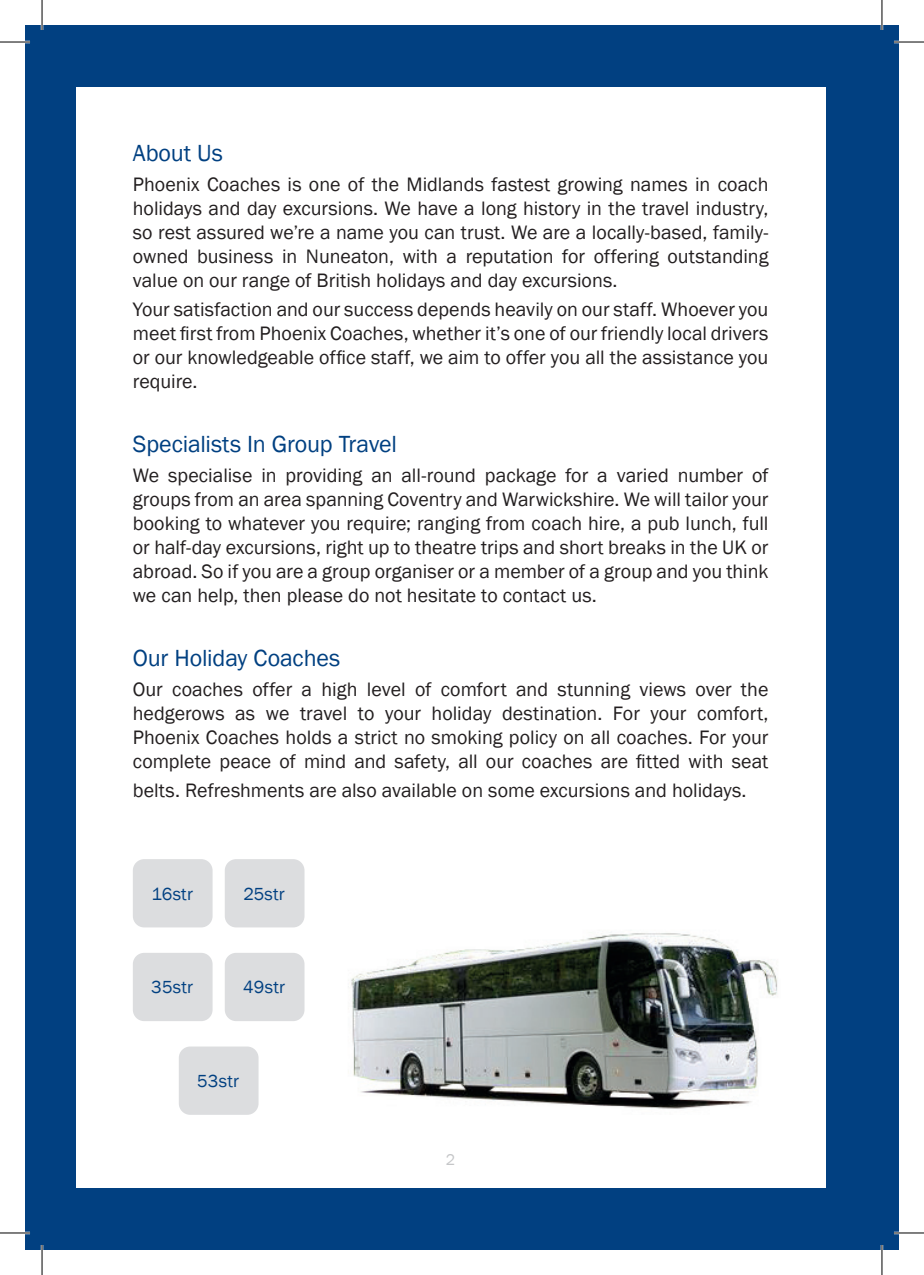
<style>
.page{position:relative;width:924px;height:1275px;background:#fff}
.page>*{position:absolute;margin:0;border:0;box-sizing:border-box;transform-origin:0 0}
.t1{font:24px "Franklin Gothic";letter-spacing:-.01em;color:#014081}
.t2{font:20px/24px "Franklin Gothic";color:#231f20;text-align:justify}
.t3{font:18px "Franklin Gothic";letter-spacing:.01em;color:#014081}
.t4{font:16px "Franklin Gothic";color:#c5c6c8}
</style>
<div class="page">
<div style="left:25px;top:25px;width:873px;height:1225px;background:#014081"></div>
<div style="left:76px;top:87px;width:748px;height:1100px;background:#fff"></div>
<div style="left:225px;top:859px;width:79px;height:68px;background:#dcdddf;border-radius:11px"></div>
<div style="left:133px;top:859px;width:79px;height:68px;background:#dcdddf;border-radius:11px"></div>
<div style="left:225px;top:953px;width:79px;height:68px;background:#dcdddf;border-radius:11px"></div>
<div style="left:133px;top:953px;width:79px;height:68px;background:#dcdddf;border-radius:11px"></div>
<div style="left:179px;top:1046px;width:79px;height:68px;background:#dcdddf;border-radius:11px"></div>
<img style="left:348px;top:932px;width:430px;height:177px">
<hr style="left:0;top:41px;width:30px;height:2px;background:#fff">
<hr style="left:893px;top:41px;width:30px;height:2px;background:#fff">
<hr style="left:0;top:1231px;width:30px;height:3px;background:#fff">
<hr style="left:893px;top:1231px;width:30px;height:3px;background:#fff">
<hr style="left:41px;top:0;width:2px;height:30px;background:#fff">
<hr style="left:41px;top:1245px;width:2px;height:30px;background:#fff">
<hr style="left:880px;top:0;width:2px;height:30px;background:#fff">
<hr style="left:880px;top:1245px;width:2px;height:30px;background:#fff">
<hr style="left:0;top:42px;width:30px;height:1px;background:#000">
<hr style="left:893px;top:42px;width:30px;height:1px;background:#000">
<hr style="left:0;top:1232px;width:30px;height:1px;background:#000">
<hr style="left:893px;top:1232px;width:30px;height:1px;background:#000">
<hr style="left:42px;top:0;width:1px;height:30px;background:#000">
<hr style="left:42px;top:1245px;width:1px;height:30px;background:#000">
<hr style="left:881px;top:0;width:1px;height:30px;background:#000">
<hr style="left:881px;top:1245px;width:1px;height:30px;background:#000">
<p class="t1" style="left:133px;top:138px;width:92px">About Us</p>
<p class="t2" style="left:133px;top:172px;width:637px">Phoenix Coaches is one of the Midlands fastest growing names in coach holidays and day excursions. We have a long history in the travel industry, so rest assured we’re a name you can trust. We are a locally-based, family&shy;owned business in Nuneaton, with a reputation for offering outstanding value on our range of British holidays and day excursions.</p>
<p class="t2" style="left:133px;top:298px;width:637px">Your satisfaction and our success depends heavily on our staff. Whoever you meet first from Phoenix Coaches, whether it’s one of our friendly local drivers or our knowledgeable office staff, we aim to offer you all the assistance you require.</p>
<p class="t1" style="left:133px;top:429px;width:265px">Specialists In Group Travel</p>
<p class="t2" style="left:133px;top:464px;width:637px">We specialise in providing an all-round package for a varied number of groups from an area spanning Coventry and Warwickshire. We will tailor your booking to whatever you require; ranging from coach hire, a pub lunch, full or half-day excursions, right up to theatre trips and short breaks in the UK or abroad. So if you are a group organiser or a member of a group and you think we can help, then please do not hesitate to contact us.</p>
<p class="t1" style="left:133px;top:643px;width:209px">Our Holiday Coaches</p>
<p class="t2" style="left:133px;top:678px;width:636px">Our coaches offer a high level of comfort and stunning views over the hedgerows as we travel to your holiday destination. For your comfort, Phoenix Coaches holds a strict no smoking policy on all coaches. For your complete peace of mind and safety, all our coaches are fitted with seat</p>
<p class="t2" style="left:133px;top:778px;width:615px">belts. Refreshments are also available on some excursions and holidays.</p>
<p class="t3" style="left:151px;top:882px;width:43px">16str</p>
<p class="t3" style="left:243px;top:882px;width:43px">25str</p>
<p class="t3" style="left:151px;top:976px;width:43px">35str</p>
<p class="t3" style="left:243px;top:976px;width:43px">49str</p>
<p class="t3" style="left:197px;top:1069px;width:43px">53str</p>
<p class="t4" style="left:445px;top:1149px;width:11px">2</p>
</div>
